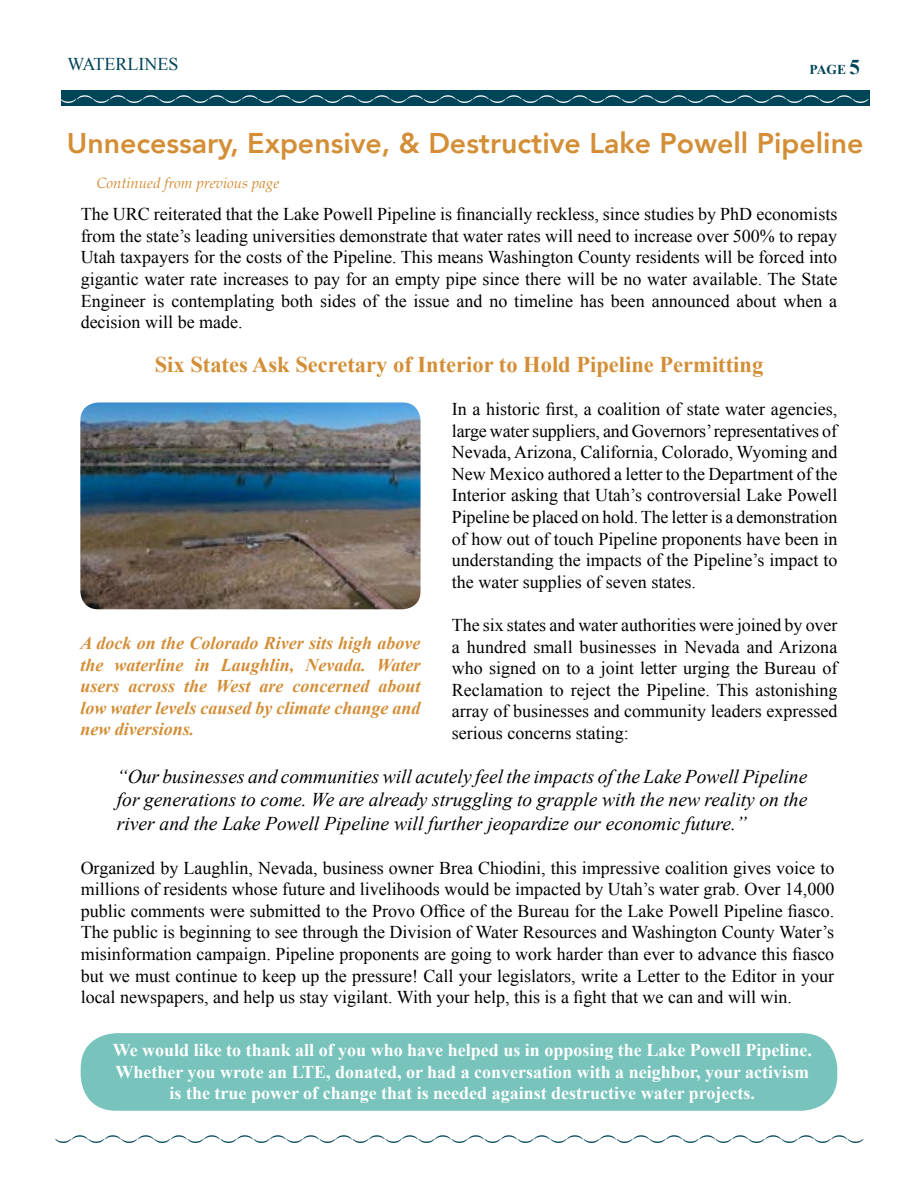
<style>
.page{position:relative;width:918px;height:1188px;background:#fff}
.page>*{position:absolute;margin:0;border:0;box-sizing:border-box;transform-origin:0 0}
.t1{font:800 28.5px "Avenir";color:#d38e36}
.t2{font:700 22.5px "Times New Roman";color:#d38e36}
.t3{font:italic 19.5px/23.4px "Times New Roman";color:#000;text-align:justify}
.t4{font:18px/21.6px "Times New Roman";color:#000;text-align:justify}
.t5{font:700 18px/21.6px "Times New Roman";color:#fff;text-align:center}
.t6{font:italic 700 18px/21.6px "Times New Roman";color:#d38e36;text-align:justify}
.t7{font:18px "Minion Pro";color:#004458}
.t8{font:18px "Minion Pro";color:#fff}
.t9{font:18px "Times New Roman";color:#004458}
.t10{font:italic 15px "Book Antiqua";color:#d38e36}
.t11{font:700 13.5px "Times New Roman";color:#004458}
.s1{font-size:21px}
</style>
<div class="page">
<div style="left:61px;top:90px;width:809px;height:16px;background:#004458"></div>
<img style="left:80px;top:402px;width:341px;height:207px">
<div style="left:81px;top:1033px;width:756px;height:78px;background:#78c4bc;border-radius:35px"></div>
<p class="t9" style="left:68px;top:52px;width:112px">WATERLINES</p>
<p class="t11" style="left:810px;top:60px;width:52px">PAGE <span class="s1">5</span></p>
<p class="t8" style="left:98px;top:94px;width:8px;rotate:90deg">(</p>
<p class="t8" style="left:131px;top:94px;width:8px;rotate:90deg">(</p>
<p class="t8" style="left:164px;top:94px;width:8px;rotate:90deg">(</p>
<p class="t8" style="left:197px;top:94px;width:8px;rotate:90deg">(</p>
<p class="t8" style="left:230px;top:94px;width:8px;rotate:90deg">(</p>
<p class="t8" style="left:263px;top:94px;width:8px;rotate:90deg">(</p>
<p class="t8" style="left:296px;top:94px;width:8px;rotate:90deg">(</p>
<p class="t8" style="left:329px;top:94px;width:8px;rotate:90deg">(</p>
<p class="t8" style="left:362px;top:94px;width:8px;rotate:90deg">(</p>
<p class="t8" style="left:395px;top:94px;width:8px;rotate:90deg">(</p>
<p class="t8" style="left:428px;top:94px;width:8px;rotate:90deg">(</p>
<p class="t8" style="left:461px;top:94px;width:8px;rotate:90deg">(</p>
<p class="t8" style="left:494px;top:94px;width:8px;rotate:90deg">(</p>
<p class="t8" style="left:527px;top:94px;width:8px;rotate:90deg">(</p>
<p class="t8" style="left:560px;top:94px;width:8px;rotate:90deg">(</p>
<p class="t8" style="left:593px;top:94px;width:8px;rotate:90deg">(</p>
<p class="t8" style="left:626px;top:94px;width:8px;rotate:90deg">(</p>
<p class="t8" style="left:659px;top:94px;width:8px;rotate:90deg">(</p>
<p class="t8" style="left:692px;top:94px;width:8px;rotate:90deg">(</p>
<p class="t8" style="left:725px;top:94px;width:8px;rotate:90deg">(</p>
<p class="t8" style="left:758px;top:94px;width:8px;rotate:90deg">(</p>
<p class="t8" style="left:791px;top:94px;width:8px;rotate:90deg">(</p>
<p class="t8" style="left:824px;top:94px;width:8px;rotate:90deg">(</p>
<p class="t8" style="left:857px;top:94px;width:8px;rotate:90deg">(</p>
<p class="t8" style="left:81px;top:98px;width:8px;rotate:90deg">)</p>
<p class="t8" style="left:114px;top:98px;width:8px;rotate:90deg">)</p>
<p class="t8" style="left:147px;top:98px;width:8px;rotate:90deg">)</p>
<p class="t8" style="left:180px;top:98px;width:8px;rotate:90deg">)</p>
<p class="t8" style="left:213px;top:98px;width:8px;rotate:90deg">)</p>
<p class="t8" style="left:246px;top:98px;width:8px;rotate:90deg">)</p>
<p class="t8" style="left:279px;top:98px;width:8px;rotate:90deg">)</p>
<p class="t8" style="left:312px;top:98px;width:8px;rotate:90deg">)</p>
<p class="t8" style="left:346px;top:98px;width:8px;rotate:90deg">)</p>
<p class="t8" style="left:379px;top:98px;width:8px;rotate:90deg">)</p>
<p class="t8" style="left:412px;top:98px;width:8px;rotate:90deg">)</p>
<p class="t8" style="left:445px;top:98px;width:8px;rotate:90deg">)</p>
<p class="t8" style="left:478px;top:98px;width:8px;rotate:90deg">)</p>
<p class="t8" style="left:511px;top:98px;width:8px;rotate:90deg">)</p>
<p class="t8" style="left:544px;top:98px;width:8px;rotate:90deg">)</p>
<p class="t8" style="left:577px;top:98px;width:8px;rotate:90deg">)</p>
<p class="t8" style="left:610px;top:98px;width:8px;rotate:90deg">)</p>
<p class="t8" style="left:643px;top:98px;width:8px;rotate:90deg">)</p>
<p class="t8" style="left:676px;top:98px;width:8px;rotate:90deg">)</p>
<p class="t8" style="left:709px;top:98px;width:8px;rotate:90deg">)</p>
<p class="t8" style="left:742px;top:98px;width:8px;rotate:90deg">)</p>
<p class="t8" style="left:775px;top:98px;width:8px;rotate:90deg">)</p>
<p class="t8" style="left:808px;top:98px;width:8px;rotate:90deg">)</p>
<p class="t8" style="left:841px;top:98px;width:8px;rotate:90deg">)</p>
<p class="t8" style="left:874px;top:98px;width:8px;rotate:90deg">)</p>
<h1 class="t1" style="left:67px;top:121px;width:798px">Unnecessary, Expensive, &amp; Destructive Lake Powell Pipeline</h1>
<p class="t10" style="left:96px;top:174px;width:184px">Continued from previous page</p>
<p class="t4" style="left:81px;top:203px;width:758px">The URC reiterated that the Lake Powell Pipeline is financially reckless, since studies by PhD economists from the state’s leading universities demonstrate that water rates will need to increase over 500% to repay Utah taxpayers for the costs of the Pipeline. This means Washington County residents will be forced into gigantic water rate increases to pay for an empty pipe since there will be no water available. The State Engineer is contemplating both sides of the issue and no timeline has been announced about when a decision will be made.</p>
<p class="t2" style="left:155px;top:349px;width:610px">Six States Ask Secretary of Interior to Hold Pipeline Permitting</p>
<p class="t6" style="left:80px;top:632px;width:342px">A dock on the Colorado River sits high above the waterline in Laughlin, Nevada. Water users across the West are concerned about low water levels caused by climate change and new diversions.</p>
<p class="t4" style="left:452px;top:398px;width:387px">In a historic first, a coalition of state water agencies, large water suppliers, and Governors’ representatives of Nevada, Arizona, California, Colorado, Wyoming and New Mexico authored a letter to the Department of the Interior asking that Utah’s controversial Lake Powell Pipeline be placed on hold. The letter is a demonstration of how out of touch Pipeline proponents have been in understanding the impacts of the Pipeline’s impact to the water supplies of seven states.</p>
<p class="t4" style="left:452px;top:614px;width:387px">The six states and water authorities were joined by over a hundred small businesses in Nevada and Arizona who signed on to a joint letter urging the Bureau of Reclamation to reject the Pipeline. This astonishing array of businesses and community leaders expressed serious concerns stating:</p>
<p class="t3" style="left:117px;top:764px;width:692px">“Our businesses and communities will acutely feel the impacts of the Lake Powell Pipeline for generations to come. We are already struggling to grapple with the new reality on the river and the Lake Powell Pipeline will further jeopardize our economic future.”</p>
<p class="t4" style="left:81px;top:856px;width:755px">Organized by Laughlin, Nevada, business owner Brea Chiodini, this impressive coalition gives voice to millions of residents whose future and livelihoods would be impacted by Utah’s water grab. Over 14,000 public comments were submitted to the Provo Office of the Bureau for the Lake Powell Pipeline fiasco.<br>The public is beginning to see through the Division of Water Resources and Washington County Water’s misinformation campaign. Pipeline proponents are going to work harder than ever to advance this fiasco but we must continue to keep up the pressure! Call your legislators, write a Letter to the Editor in your local newspapers, and help us stay vigilant. With your help, this is a fight that we can and will win.</p>
<p class="t5" style="left:113px;top:1039px;width:701px">We would like to thank all of you who have helped us in opposing the Lake Powell Pipeline.<br>Whether you wrote an LTE, donated, or had a conversation with a neighbor, your activism is the true power of change that is needed against destructive water projects.</p>
<p class="t7" style="left:93px;top:1134px;width:8px;rotate:90deg">(</p>
<p class="t7" style="left:126px;top:1134px;width:8px;rotate:90deg">(</p>
<p class="t7" style="left:159px;top:1134px;width:8px;rotate:90deg">(</p>
<p class="t7" style="left:192px;top:1134px;width:8px;rotate:90deg">(</p>
<p class="t7" style="left:225px;top:1134px;width:8px;rotate:90deg">(</p>
<p class="t7" style="left:258px;top:1134px;width:8px;rotate:90deg">(</p>
<p class="t7" style="left:291px;top:1134px;width:8px;rotate:90deg">(</p>
<p class="t7" style="left:324px;top:1134px;width:8px;rotate:90deg">(</p>
<p class="t7" style="left:357px;top:1134px;width:8px;rotate:90deg">(</p>
<p class="t7" style="left:390px;top:1134px;width:8px;rotate:90deg">(</p>
<p class="t7" style="left:423px;top:1134px;width:8px;rotate:90deg">(</p>
<p class="t7" style="left:456px;top:1134px;width:8px;rotate:90deg">(</p>
<p class="t7" style="left:489px;top:1134px;width:8px;rotate:90deg">(</p>
<p class="t7" style="left:522px;top:1134px;width:8px;rotate:90deg">(</p>
<p class="t7" style="left:555px;top:1134px;width:8px;rotate:90deg">(</p>
<p class="t7" style="left:588px;top:1134px;width:8px;rotate:90deg">(</p>
<p class="t7" style="left:621px;top:1134px;width:8px;rotate:90deg">(</p>
<p class="t7" style="left:654px;top:1134px;width:8px;rotate:90deg">(</p>
<p class="t7" style="left:687px;top:1134px;width:8px;rotate:90deg">(</p>
<p class="t7" style="left:720px;top:1134px;width:8px;rotate:90deg">(</p>
<p class="t7" style="left:753px;top:1134px;width:8px;rotate:90deg">(</p>
<p class="t7" style="left:786px;top:1134px;width:8px;rotate:90deg">(</p>
<p class="t7" style="left:819px;top:1134px;width:8px;rotate:90deg">(</p>
<p class="t7" style="left:852px;top:1134px;width:8px;rotate:90deg">(</p>
<p class="t7" style="left:76px;top:1138px;width:8px;rotate:90deg">)</p>
<p class="t7" style="left:109px;top:1138px;width:8px;rotate:90deg">)</p>
<p class="t7" style="left:142px;top:1138px;width:8px;rotate:90deg">)</p>
<p class="t7" style="left:175px;top:1138px;width:8px;rotate:90deg">)</p>
<p class="t7" style="left:208px;top:1138px;width:8px;rotate:90deg">)</p>
<p class="t7" style="left:241px;top:1138px;width:8px;rotate:90deg">)</p>
<p class="t7" style="left:275px;top:1138px;width:8px;rotate:90deg">)</p>
<p class="t7" style="left:308px;top:1138px;width:8px;rotate:90deg">)</p>
<p class="t7" style="left:341px;top:1138px;width:8px;rotate:90deg">)</p>
<p class="t7" style="left:374px;top:1138px;width:8px;rotate:90deg">)</p>
<p class="t7" style="left:407px;top:1138px;width:8px;rotate:90deg">)</p>
<p class="t7" style="left:440px;top:1138px;width:8px;rotate:90deg">)</p>
<p class="t7" style="left:473px;top:1138px;width:8px;rotate:90deg">)</p>
<p class="t7" style="left:506px;top:1138px;width:8px;rotate:90deg">)</p>
<p class="t7" style="left:539px;top:1138px;width:8px;rotate:90deg">)</p>
<p class="t7" style="left:572px;top:1138px;width:8px;rotate:90deg">)</p>
<p class="t7" style="left:605px;top:1138px;width:8px;rotate:90deg">)</p>
<p class="t7" style="left:638px;top:1138px;width:8px;rotate:90deg">)</p>
<p class="t7" style="left:671px;top:1138px;width:8px;rotate:90deg">)</p>
<p class="t7" style="left:704px;top:1138px;width:8px;rotate:90deg">)</p>
<p class="t7" style="left:737px;top:1138px;width:8px;rotate:90deg">)</p>
<p class="t7" style="left:770px;top:1138px;width:8px;rotate:90deg">)</p>
<p class="t7" style="left:803px;top:1138px;width:8px;rotate:90deg">)</p>
<p class="t7" style="left:836px;top:1138px;width:8px;rotate:90deg">)</p>
<p class="t7" style="left:869px;top:1138px;width:8px;rotate:90deg">)</p>
</div>
